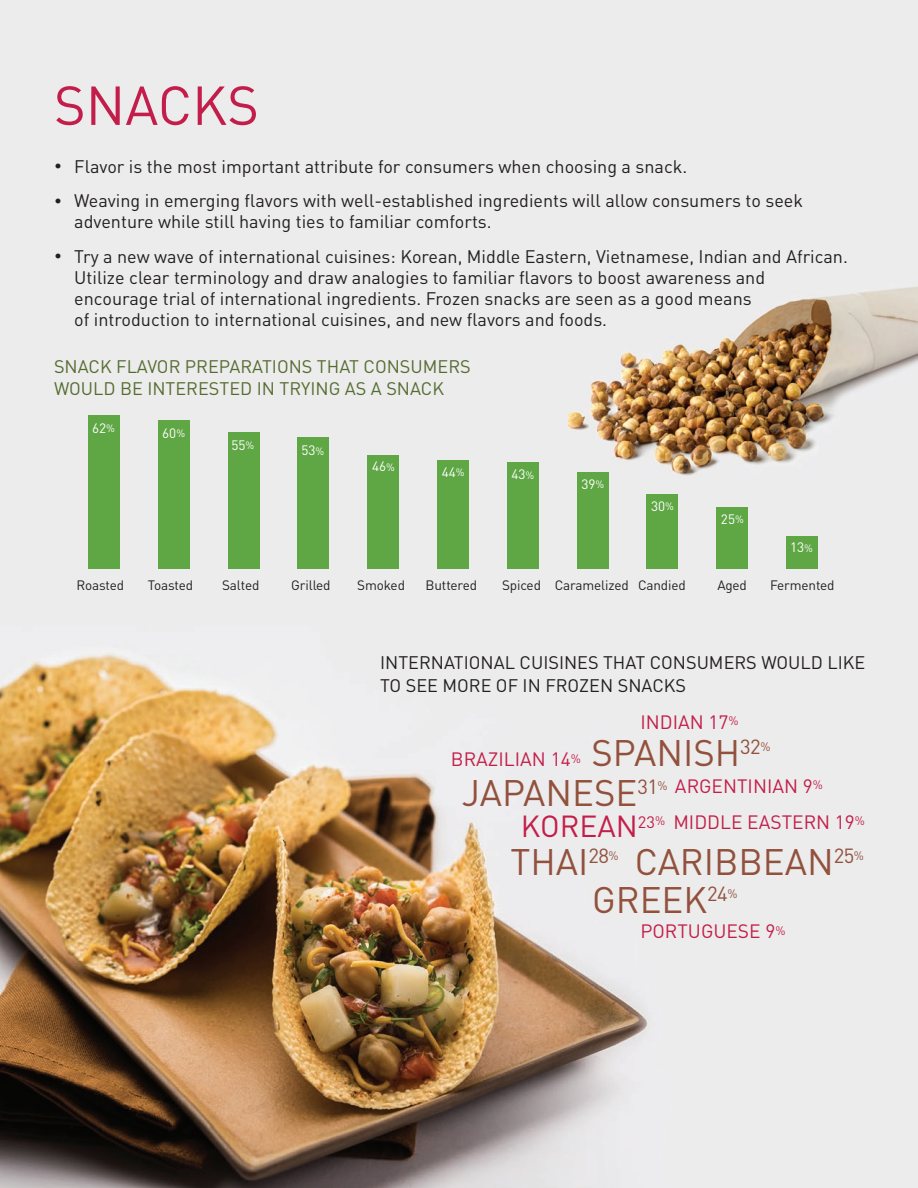
<style>
.page{position:relative;width:918px;height:1188px;background:#fff}
.page>*{position:absolute;margin:0;border:0;box-sizing:border-box;transform-origin:0 0}
.t1{font:54px "DIN";color:#c31e4b}
.t2{font:36.45px "DIN";color:#92513d}
.t3{font:30.15px "DIN";color:#c31e49}
.t4{font:19.2px "DIN";color:#c31e49}
.t5{font:18px/21px "DIN";color:#231f20}
.t6{font:18px/22.5px "DIN";color:#556c30}
.t7{font:13.5px "DIN";letter-spacing:-.01em;color:#231f20}
.t8{font:13.5px "DIN";color:#fff}
.s1{font-size:15px}
.s2{font-size:10.5px}
</style>
<div class="page">
<img style="left:0;top:0;width:918px;height:1188px">
<img style="left:568px;top:279px;width:350px;height:197px">
<div style="left:786px;top:537px;width:32px;height:32px;background:#5fa744"></div>
<div style="left:716px;top:507px;width:32px;height:62px;background:#5fa744"></div>
<div style="left:647px;top:495px;width:31px;height:74px;background:#5fa744"></div>
<div style="left:577px;top:472px;width:31px;height:97px;background:#5fa744"></div>
<div style="left:507px;top:462px;width:31px;height:107px;background:#5fa744"></div>
<div style="left:437px;top:460px;width:32px;height:109px;background:#5fa744"></div>
<div style="left:368px;top:455px;width:31px;height:114px;background:#5fa744"></div>
<div style="left:298px;top:438px;width:31px;height:131px;background:#5fa744"></div>
<div style="left:228px;top:433px;width:31px;height:136px;background:#5fa744"></div>
<div style="left:158px;top:420px;width:32px;height:149px;background:#5fa744"></div>
<div style="left:88px;top:415px;width:32px;height:154px;background:#5fa744"></div>
<h1 class="t1" style="left:54px;top:81px;width:206px">SNACKS</h1>
<p class="t5" style="left:54px;top:157px;width:635px"><span class="s1">•</span> Flavor is the most important attribute for consumers when choosing a snack.</p>
<p class="t5" style="left:74px;top:192px;width:730px;text-indent:-20px"><span class="s1">•</span> Weaving in emerging flavors with well-established ingredients will allow consumers to seek adventure while still having ties to familiar comforts.</p>
<p class="t5" style="left:74px;top:247px;width:775px;text-indent:-20px"><span class="s1">•</span> Try a new wave of international cuisines: Korean, Middle Eastern, Vietnamese, Indian and African.<br>Utilize clear terminology and draw analogies to familiar flavors to boost awareness and encourage trial of international ingredients. Frozen snacks are seen as a good means<br>of introduction to international cuisines, and new flavors and foods.</p>
<p class="t6" style="left:54px;top:356px;width:418px">SNACK FLAVOR PREPARATIONS THAT CONSUMERS<br>WOULD BE INTERESTED IN TRYING AS A SNACK</p>
<p class="t8" style="left:92px;top:424px;width:24px">62<span class="s2">%</span></p>
<p class="t8" style="left:162px;top:428px;width:24px">60<span class="s2">%</span></p>
<p class="t8" style="left:232px;top:440px;width:24px">55<span class="s2">%</span></p>
<p class="t8" style="left:302px;top:446px;width:24px">53<span class="s2">%</span></p>
<p class="t8" style="left:372px;top:462px;width:24px">46<span class="s2">%</span></p>
<p class="t8" style="left:442px;top:467px;width:24px">44<span class="s2">%</span></p>
<p class="t8" style="left:511px;top:470px;width:24px">43<span class="s2">%</span></p>
<p class="t8" style="left:582px;top:479px;width:24px">39<span class="s2">%</span></p>
<p class="t8" style="left:651px;top:501px;width:24px">30<span class="s2">%</span></p>
<p class="t8" style="left:721px;top:514px;width:24px">25<span class="s2">%</span></p>
<p class="t8" style="left:790px;top:543px;width:24px">13<span class="s2">%</span></p>
<p class="t7" style="left:76px;top:580px;width:49px">Roasted</p>
<p class="t7" style="left:148px;top:580px;width:47px">Toasted</p>
<p class="t7" style="left:222px;top:580px;width:39px">Salted</p>
<p class="t7" style="left:291px;top:580px;width:41px">Grilled</p>
<p class="t7" style="left:357px;top:580px;width:49px">Smoked</p>
<p class="t7" style="left:426px;top:580px;width:53px">Buttered</p>
<p class="t7" style="left:502px;top:580px;width:185px">Spiced Caramelized Candied</p>
<p class="t7" style="left:717px;top:580px;width:31px">Aged</p>
<p class="t7" style="left:770px;top:580px;width:66px">Fermented</p>
<p class="t5" style="left:380px;top:653px;width:487px;line-height:22.5px">INTERNATIONAL CUISINES THAT CONSUMERS WOULD LIKE<br>TO SEE MORE OF IN FROZEN SNACKS</p>
<p class="t4" style="left:451px;top:751px;width:131px">BRAZILIAN 14<sup>%</sup></p>
<p class="t4" style="left:640px;top:713px;width:100px">INDIAN 17<sup>%</sup></p>
<h2 class="t2" style="left:592px;top:736px;width:180px">SPANISH<sup>32</sup><sup>%</sup></h2>
<p class="t4" style="left:675px;top:777px;width:149px">ARGENTINIAN 9<sup>%</sup></p>
<h2 class="t2" style="left:462px;top:776px;width:207px">JAPANESE<sup>31</sup><sup>%</sup></h2>
<h3 class="t3" style="left:521px;top:813px;width:146px">KOREAN<sup>23</sup><sup>%</sup></h3>
<h2 class="t2" style="left:511px;top:845px;width:355px">THAI<sup>28</sup><sup>%</sup> CARIBBEAN<sup>25</sup><sup>%</sup></h2>
<p class="t4" style="left:673px;top:813px;width:193px">MIDDLE EASTERN 19<sup>%</sup></p>
<h2 class="t2" style="left:592px;top:883px;width:147px">GREEK<sup>24</sup><sup>%</sup></h2>
<p class="t4" style="left:640px;top:923px;width:147px">PORTUGUESE 9<sup>%</sup></p>
</div>
